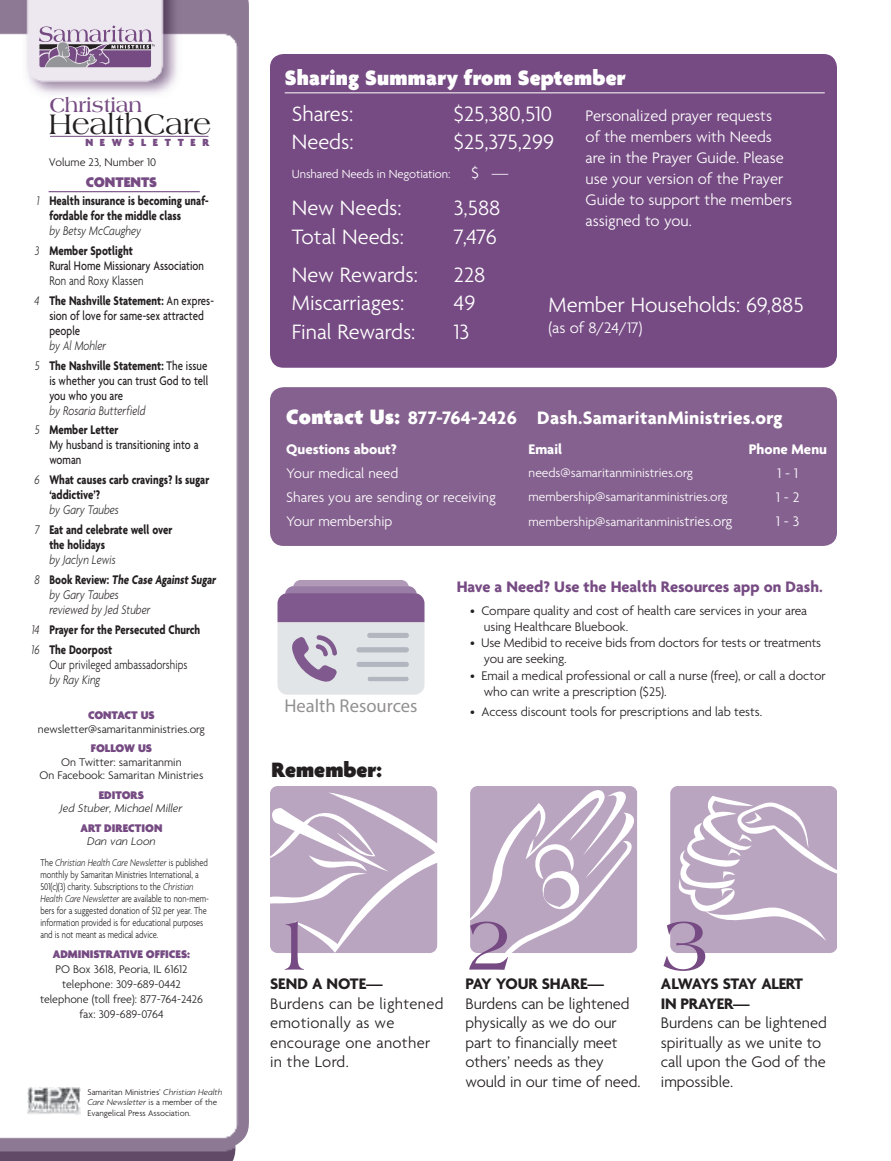
<style>
.page{position:relative;width:891px;height:1161px;background:#fff}
.page>*{position:absolute;margin:0;border:0;box-sizing:border-box;transform-origin:0 0}
.t1{font:76.35px "Americana BT";color:#764b83}
.t2{font:29.85px "Americana BT";color:#231f20}
.t3{font:300 22.5px "Agenda";color:#fff}
.t4{font:900 22.5px "Agenda";letter-spacing:.01em;color:#fff}
.t5{font:900 22.5px "Agenda";color:#231f20}
.t6{font:700 21px "Americana BT";color:#764b83}
.t7{font:700 19.5px "Agenda";letter-spacing:.015em;color:#fff}
.t8{font:18.6px "Myriad Pro";color:rgb(35 31 32/.5)}
.t9{font:300 16.5px/19.5px "Agenda";color:#231f20}
.t10{font:300 16.5px/21px "Agenda";color:#fff}
.t11{font:300 16.5px/19.5px "Agenda";letter-spacing:.02em;color:#231f20}
.t12{font:700 16.5px "Agenda";color:#764b83}
.t13{font:700 16.5px "Agenda";letter-spacing:-.015em;color:#231f20}
.t14{font:700 16.5px "Agenda";letter-spacing:-.05em;color:#231f20}
.t15{font:900 15.15px "Agenda";color:#764b83}
.t16{font:300 15px "Agenda";color:#fff}
.t17{font:700 15px "Agenda";color:#fff}
.t18{font:700 13.5px/19.8px "Agenda";letter-spacing:.005em;color:#231f20;scale:.8 1}
.t19{font:300 13.5px/16.2px "Agenda";color:#231f20}
.t20{font:500 13.5px/15px "Agenda";letter-spacing:.005em;color:#231f20;scale:.8 1}
.t21{font:italic 300 13.5px/19.8px "Agenda";letter-spacing:.005em;color:#231f20;scale:.8 1}
.t22{font:300 13.5px "Agenda";color:#fff}
.t23{font:300 13.5px "Agenda";color:#231f20;scale:.8 1}
.t24{font:300 12.75px "Agenda";letter-spacing:-.01em;color:#fff}
.t25{font:300 12px/15px "Agenda";color:#231f20;text-align:center}
.t26{font:900 12px "Agenda";color:#764b83}
.t27{font:italic 300 12px "Agenda";color:#231f20}
.t28{font:900 11.1px "Agenda";letter-spacing:.6em;color:#764b83}
.t29{font:300 10.5px/12px "Agenda";color:#231f20;scale:.79 1}
.t30{font:300 9px/10.5px "Agenda";color:#231f20}
.s1{font-weight:300;font-style:italic}
.s2{font-weight:700;font-style:normal}
.s3{font-weight:300}
.s4{font-weight:500}
.s5{font-style:italic}
.s6{font-size:16.5px}
.s7{font-weight:900;font-size:22.5px}
.s8{font-size:15px}
</style>
<div class="page">
<img style="left:0;top:0;width:249px;height:1161px">
<svg style="left:39px;top:26px;width:116px;height:41px"></svg>
<hr style="left:49px;top:191px;width:151px;height:1px;background:#764b83">
<svg style="left:470px;top:786px;width:167px;height:167px"></svg>
<svg style="left:670px;top:786px;width:167px;height:167px"></svg>
<svg style="left:270px;top:786px;width:167px;height:167px"></svg>
<div style="left:270px;top:54px;width:567px;height:314px;background:#764b83;border-radius:14px"></div>
<hr style="left:285px;top:92px;width:540px;height:1px;background:#fff">
<div style="left:270px;top:387px;width:567px;height:159px;background:#85618f;border-radius:14px"></div>
<hr style="left:50px;top:136px;width:158px;height:1px;background:#764b83">
<img style="left:27px;top:1088px;width:54px;height:27px">
<svg style="left:277px;top:580px;width:148px;height:115px"></svg>
<h3 class="t6" style="left:49px;top:92px;width:94px">Christian</h3>
<h2 class="t2" style="left:49px;top:106px;width:164px">HealthCare</h2>
<p class="t28" style="left:85px;top:136px;width:125px">NEWSLETTER</p>
<p class="t25" style="left:49px;top:155px;width:109px">Volume 23, Number 10</p>
<p class="t15" style="left:86px;top:173px;width:73px">CONTENTS</p>
<p class="t18" style="left:49px;top:193px;width:201px;line-height:15px;text-indent:-12px"><span class="s1">1</span> Health insurance is becoming unaf&shy;fordable for the middle class</p>
<p class="t21" style="left:35px;top:221px;width:134px;text-indent:14px">by Betsy McCaughey<br>3 <span class="s2">Member Spotlight</span></p>
<p class="t20" style="left:49px;top:258px;width:195px">Rural Home Missionary Association</p>
<p class="t18" style="left:35px;top:270px;width:226px;text-indent:15px"><span class="s3">Ron and Roxy Klassen<br></span><span class="s1">4</span> The Nashville Statement: <span class="s4">An expres-</span></p>
<p class="t20" style="left:49px;top:308px;width:195px">sion of love for same-sex attracted people</p>
<p class="t18" style="left:35px;top:335px;width:217px;text-indent:15px"><span class="s1">by Al Mohler<br>5</span> The Nashville Statement: <span class="s4">The issue</span></p>
<p class="t20" style="left:49px;top:372px;width:200px">is whether you can trust God to tell you who you are</p>
<p class="t21" style="left:35px;top:400px;width:140px;text-indent:15px">by Rosaria Butterfield<br>5 <span class="s2">Member Letter</span></p>
<p class="t20" style="left:49px;top:437px;width:188px">My husband is transitioning into a woman</p>
<p class="t18" style="left:49px;top:472px;width:201px;line-height:15px;text-indent:-15px"><span class="s1">6</span> What causes carb cravings? Is sugar ‘addictive’?</p>
<p class="t18" style="left:35px;top:500px;width:173px;text-indent:15px"><span class="s1">by Gary Taubes<br>7</span> Eat and celebrate well over</p>
<p class="t18" style="left:49px;top:535px;width:71px">the holidays</p>
<p class="t18" style="left:34px;top:550px;width:231px;text-indent:15px"><span class="s1">by Jaclyn Lewis<br>8</span> B o o k Re v i e w : The Case Against Sugar</p>
<p class="t21" style="left:49px;top:587px;width:128px;line-height:15px">by Gary Taubes reviewed by Jed Stuber</p>
<p class="t18" style="left:32px;top:619px;width:212px"><span class="s1">14</span> Prayer for the Persecuted Church<br><span class="s1">16</span> The Doorpost</p>
<p class="t23" style="left:49px;top:657px;width:174px">Our privileged ambassadorships</p>
<p class="t21" style="left:49px;top:669px;width:65px">by Ray King</p>
<p class="t26" style="left:88px;top:708px;width:68px">CONTACT US</p>
<p class="t25" style="left:38px;top:721px;width:169px">newsletter@samaritanministries.org</p>
<p class="t26" style="left:91px;top:741px;width:63px">FOLLOW US</p>
<p class="t25" style="left:40px;top:755px;width:165px;line-height:13.5px">On Twitter: samaritanmin<br>On Facebook: Samaritan Ministries</p>
<p class="t26" style="left:99px;top:787px;width:47px">EDITORS</p>
<p class="t27" style="left:60px;top:801px;width:124px">Jed Stuber, Michael Miller</p>
<p class="t26" style="left:81px;top:820px;width:83px">ART DIRECTION</p>
<p class="t27" style="left:87px;top:834px;width:70px">Dan van Loon</p>
<p class="t29" style="left:40px;top:857px;width:215px">The <span class="s5">Christian Health Care Newsletter</span> is published monthly by Samaritan Ministries International, a 501(c)(3) charity. Subscriptions to the <span class="s5">Christian Health Care Newsletter</span> are available to non-mem&shy;bers for a suggested donation of $12 per year. The information provided is for educational purposes and is not meant as medical advice.</p>
<p class="t26" style="left:53px;top:946px;width:139px">ADMINISTRATIVE OFFICES:</p>
<p class="t25" style="left:40px;top:961px;width:164px">PO Box 3618, Peoria, IL 61612 telephone: 309-689-0442 telephone (toll free): 877-764-2426 fax: 309-689-0764</p>
<p class="t30" style="left:87px;top:1087px;width:136px">Samaritan Ministries’ <span class="s5">Christian Health<br>Care Newsletter</span> is a member of the<br>Evangelical Press Association.</p>
<h3 class="t4" style="left:285px;top:64px;width:343px">Sharing Summary from September</h3>
<h3 class="t3" style="left:292px;top:101px;width:63px">Shares:</h3>
<h3 class="t3" style="left:454px;top:101px;width:100px">$25,380,510</h3>
<h3 class="t3" style="left:292px;top:129px;width:63px">Needs:</h3>
<h3 class="t3" style="left:454px;top:129px;width:102px">$25,375,299</h3>
<p class="t24" style="left:292px;top:166px;width:218px">Unshared Needs in Negotiation: <span class="s6">$ —</span></p>
<h3 class="t3" style="left:292px;top:195px;width:111px">New Needs:</h3>
<h3 class="t3" style="left:454px;top:195px;width:48px">3,588</h3>
<h3 class="t3" style="left:292px;top:224px;width:114px">Total Needs:</h3>
<h3 class="t3" style="left:454px;top:224px;width:44px">7,476</h3>
<h3 class="t3" style="left:292px;top:261px;width:128px">New Rewards:</h3>
<h3 class="t3" style="left:454px;top:261px;width:33px">228</h3>
<h3 class="t3" style="left:292px;top:290px;width:114px">Miscarriages:</h3>
<h3 class="t3" style="left:454px;top:290px;width:23px">49</h3>
<h3 class="t3" style="left:292px;top:318px;width:125px">Final Rewards:</h3>
<h3 class="t3" style="left:454px;top:318px;width:17px">13</h3>
<p class="t10" style="left:586px;top:105px;width:208px">Personalized prayer requests<br>of the members with Needs are in the Prayer Guide. Please use your version of the Prayer<br>Guide to support the members assigned to you.</p>
<h3 class="t3" style="left:549px;top:292px;width:257px">Member Households: 69,885</h3>
<p class="t10" style="left:549px;top:317px;width:95px">(as of 8/24/17)</p>
<h3 class="t7" style="left:286px;top:406px;width:498px"><span class="s7">Contact Us:</span> 877-764-2426 Dash.SamaritanMinistries.org</h3>
<p class="t17" style="left:286px;top:440px;width:112px">Questions about?</p>
<p class="t17" style="left:529px;top:440px;width:35px">Email</p>
<p class="t17" style="left:749px;top:440px;width:80px">Phone Menu</p>
<p class="t16" style="left:286px;top:464px;width:114px">Your medical need</p>
<p class="t22" style="left:529px;top:464px;width:166px">needs@samaritanministries.org</p>
<p class="t16" style="left:778px;top:464px;width:22px">1 - 1</p>
<p class="t16" style="left:286px;top:488px;width:211px">Shares you are sending or receiving</p>
<p class="t22" style="left:529px;top:488px;width:201px">membership@samaritanministries.org</p>
<p class="t16" style="left:776px;top:488px;width:25px">1 - 2</p>
<p class="t16" style="left:286px;top:512px;width:108px">Your membership</p>
<p class="t22" style="left:529px;top:513px;width:205px">membership@samaritanminis<span class="s8">tries.org</span></p>
<p class="t16" style="left:776px;top:512px;width:25px">1 - 3</p>
<h3 class="t8" style="left:284px;top:695px;width:135px">Health Resources</h3>
<h3 class="t5" style="left:272px;top:756px;width:112px">Remember:</h3>
<p class="t12" style="left:457px;top:576px;width:367px">Have a Need? Use the Health Resources app on Dash.</p>
<p class="t19" style="left:484px;top:602px;width:325px;text-indent:-14px">• Compare quality and cost of health care services in your area using Healthcare Bluebook.</p>
<p class="t19" style="left:484px;top:634px;width:339px;text-indent:-14px">• Use Medibid to receive bids from doctors for tests or treatments you are seeking.</p>
<p class="t19" style="left:484px;top:667px;width:344px;text-indent:-14px">• Email a medical professional or call a nurse (free), or call a doctor who can write a prescription ($25).</p>
<p class="t19" style="left:470px;top:703px;width:294px">• Access discount tools for prescriptions and lab tests.</p>
<h1 class="t1" style="left:270px;top:900px;width:51px">1</h1>
<p class="t11" style="left:270px;top:993px;width:175px">Burdens can be lightened emotionally as we encourage one another in the Lord.</p>
<p class="t13" style="left:270px;top:974px;width:114px">SEND A NOTE—</p>
<h1 class="t1" style="left:465px;top:900px;width:51px">2</h1>
<p class="t9" style="left:465px;top:993px;width:176px">Burdens can be lightened physically as we do our part to financially meet others’ needs as they would in our time of need.</p>
<p class="t13" style="left:465px;top:974px;width:140px">PAY YOUR SHARE—</p>
<h1 class="t1" style="left:661px;top:900px;width:51px">3</h1>
<p class="t13" style="left:661px;top:993px;width:90px">IN PRAYER—</p>
<p class="t9" style="left:661px;top:1013px;width:167px">Burdens can be lightened spiritually as we unite to call upon the God of the impossible.</p>
<p class="t14" style="left:661px;top:974px;width:144px">ALWAYS STAY ALERT</p>
</div>
